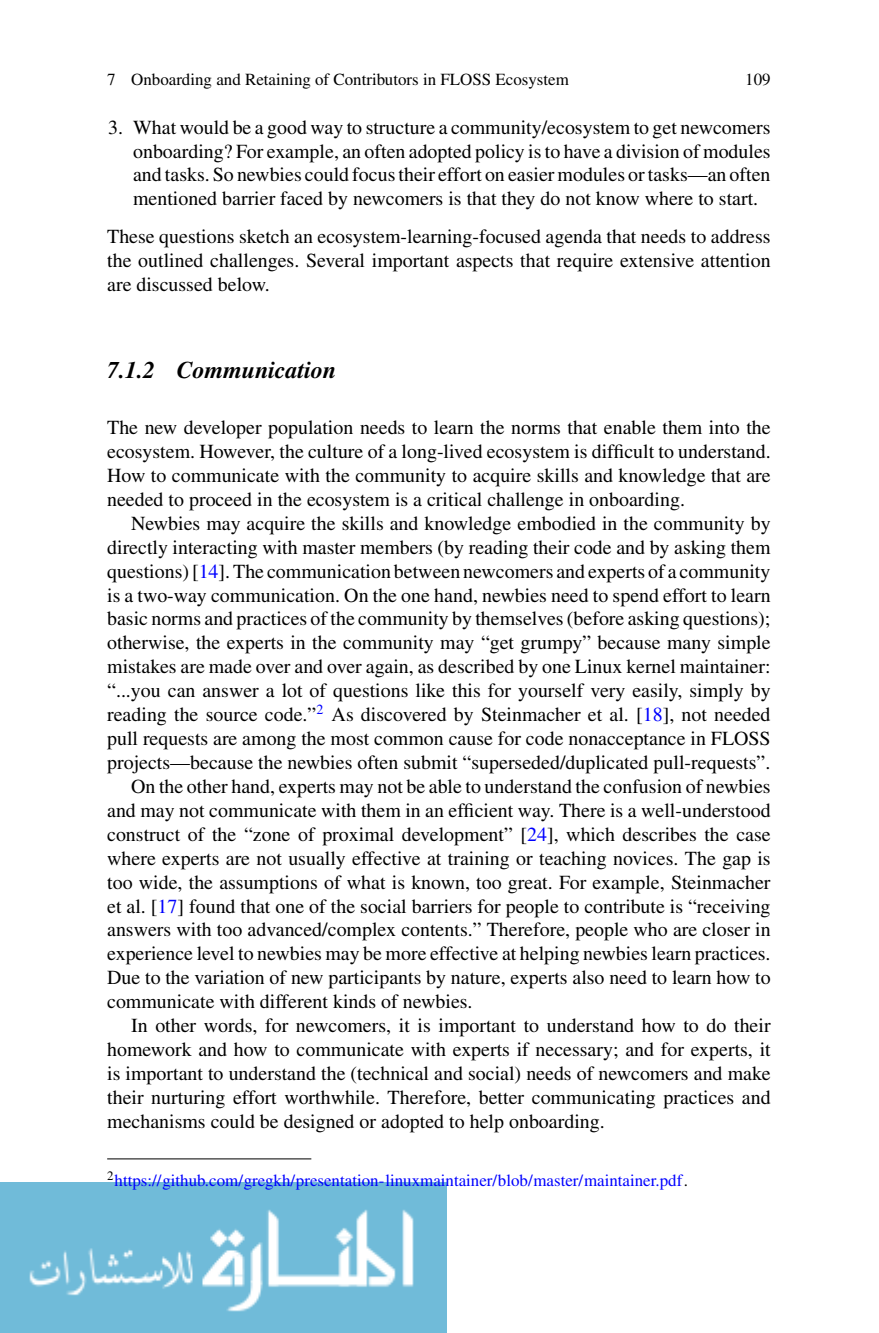
<style>
.page{position:relative;width:879px;height:1333px;background:#fff}
.page>*{position:absolute;margin:0;border:0;box-sizing:border-box;transform-origin:0 0}
.t1{font:24px "Times Bold Italic 5";color:#000}
.t2{font:20px/24px "Times Roman 32";color:#000;text-align:justify}
.t3{font:17px "Times Roman 32";color:#00f}
.t4{font:17px "Times Roman 32";color:#000}
.s1{color:#00f}
.s2{color:#000}
</style>
<div class="page">
<img style="left:0;top:1182px;width:446px;height:150px">
<hr style="left:107px;top:1158px;width:204px;height:1px;background:#000">
<p class="t4" style="left:107px;top:73px;width:463px">7 Onboarding and Retaining of Contributors in FLOSS Ecosystem</p>
<p class="t4" style="left:745px;top:73px;width:27px">109</p>
<p class="t2" style="left:133px;top:117px;width:639px;text-indent:-25px">3. What would be a good way to structure a community/ecosystem to get newcomers onboarding? For example, an often adopted policy is to have a division of modules and tasks. So newbies could focus their effort on easier modules or tasks—an often mentioned barrier faced by newcomers is that they do not know where to start.</p>
<p class="t2" style="left:107px;top:226px;width:665px">These questions sketch an ecosystem-learning-focused agenda that needs to address the outlined challenges. Several important aspects that require extensive attention are discussed below.</p>
<p class="t1" style="left:107px;top:361px;width:231px">7.1.2 Communication</p>
<p class="t2" style="left:107px;top:417px;width:665px">The new developer population needs to learn the norms that enable them into the ecosystem. However, the culture of a long-lived ecosystem is difficult to understand.<br>How to communicate with the community to acquire skills and knowledge that are needed to proceed in the ecosystem is a critical challenge in onboarding.</p>
<p class="t2" style="left:131px;top:513px;width:641px">Newbies may acquire the skills and knowledge embodied in the community by</p>
<p class="t2" style="left:107px;top:537px;width:665px">directly interacting with master members (by reading their code and by asking them</p>
<p class="t2" style="left:107px;top:560px;width:665px">questions) [<span class="s1">14</span>]. The communication between newcomers and experts of a community</p>
<p class="t2" style="left:107px;top:584px;width:665px">is a two-way communication. On the one hand, newbies need to spend effort to learn</p>
<p class="t2" style="left:107px;top:608px;width:665px">basic norms and practices of the community by themselves (before asking questions);</p>
<p class="t2" style="left:107px;top:632px;width:665px">otherwise, the experts in the community may “get grumpy” because many simple</p>
<p class="t2" style="left:107px;top:656px;width:665px">mistakes are made over and over again, as described by one Linux kernel maintainer:</p>
<p class="t2" style="left:107px;top:680px;width:665px">“...you can answer a lot of questions like this for yourself very easily, simply by</p>
<p class="t2" style="left:107px;top:704px;width:665px">reading the source code.”<sup>2</sup> As discovered by Steinmacher et al. [<span class="s1">18</span>], not needed</p>
<p class="t2" style="left:107px;top:728px;width:665px">pull requests are among the most common cause for code nonacceptance in FLOSS</p>
<p class="t2" style="left:107px;top:752px;width:665px">projects—because the newbies often submit “superseded/duplicated pull-requests”.</p>
<p class="t2" style="left:131px;top:776px;width:641px">On the other hand, experts may not be able to understand the confusion of newbies</p>
<p class="t2" style="left:107px;top:800px;width:665px">and may not communicate with them in an efficient way. There is a well-understood</p>
<p class="t2" style="left:107px;top:824px;width:665px">construct of the “zone of proximal development” [<span class="s1">24</span>], which describes the case</p>
<p class="t2" style="left:107px;top:847px;width:665px">where experts are not usually effective at training or teaching novices. The gap is</p>
<p class="t2" style="left:107px;top:871px;width:665px">too wide, the assumptions of what is known, too great. For example, Steinmacher</p>
<p class="t2" style="left:107px;top:895px;width:665px">et al. [<span class="s1">17</span>] found that one of the social barriers for people to contribute is “receiving</p>
<p class="t2" style="left:107px;top:919px;width:665px">answers with too advanced/complex contents.” Therefore, people who are closer in</p>
<p class="t2" style="left:107px;top:943px;width:665px">experience level to newbies may be more effective at helping newbies learn practices.</p>
<p class="t2" style="left:107px;top:967px;width:665px">Due to the variation of new participants by nature, experts also need to learn how to</p>
<p class="t2" style="left:107px;top:991px;width:367px">communicate with different kinds of newbies.</p>
<p class="t2" style="left:131px;top:1015px;width:641px">In other words, for newcomers, it is important to understand how to do their</p>
<p class="t2" style="left:107px;top:1039px;width:665px">homework and how to communicate with experts if necessary; and for experts, it</p>
<p class="t2" style="left:107px;top:1063px;width:665px">is important to understand the (technical and social) needs of newcomers and make</p>
<p class="t2" style="left:107px;top:1087px;width:665px">their nurturing effort worthwhile. Therefore, better communicating practices and</p>
<p class="t2" style="left:107px;top:1110px;width:499px">mechanisms could be designed or adopted to help onboarding.</p>
<p class="t3" style="left:107px;top:1174px;width:582px"><sup>2</sup>https://github.com/gregkh/presentation-linuxmaintainer/blob/master/maintainer.pdf<span class="s2">.</span></p>
</div>
